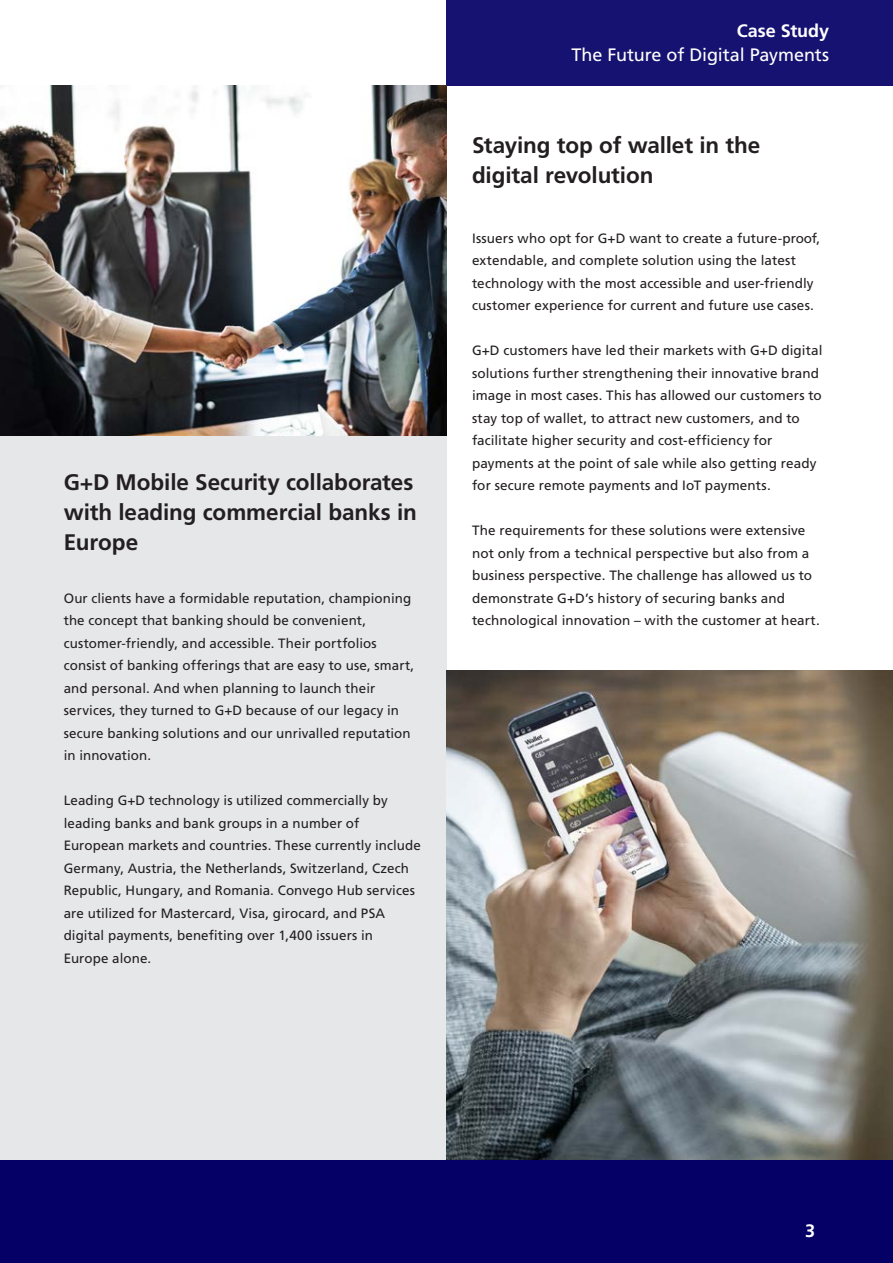
<style>
.page{position:relative;width:893px;height:1263px;background:#fff}
.page>*{position:absolute;margin:0;border:0;box-sizing:border-box;transform-origin:0 0}
.t1{font:700 22.5px/30px "Frutiger LT Pro";letter-spacing:-.005em;color:#231f20}
.t2{font:18px "Frutiger LT Pro";letter-spacing:-.005em;color:#fff}
.t3{font:700 18px "Frutiger LT Pro";color:#fff}
.t4{font:13.5px/22.5px "Frutiger LT Pro";letter-spacing:.005em;color:#231f20}
</style>
<div class="page">
<div style="left:0;top:85px;width:446px;height:1076px;background:#e6e7e9"></div>
<div style="left:446px;top:0;width:447px;height:85px;background:#161271"></div>
<img style="left:446px;top:670px;width:447px;height:491px">
<img style="left:0;top:85px;width:446px;height:351px">
<div style="left:0;top:1161px;width:893px;height:102px;background:#040066"></div>
<h1 class="t1" style="left:64px;top:467px;width:355px">G+D Mobile Security collaborates with leading commercial banks in<br>Europe</h1>
<p class="t4" style="left:64px;top:587px;width:352px">Our clients have a formidable reputation, championing the concept that banking should be convenient, customer-friendly, and accessible. Their portfolios consist of banking offerings that are easy to use, smart, and personal. And when planning to launch their services, they turned to G+D because of our legacy in secure banking solutions and our unrivalled reputation in innovation.</p>
<p class="t4" style="left:64px;top:789px;width:359px">Leading G+D technology is utilized commercially by leading banks and bank groups in a number of European markets and countries. These currently include Germany, Austria, the Netherlands, Switzerland, Czech Republic, Hungary, and Romania. Convego Hub services are utilized for Mastercard, Visa, girocard, and PSA digital payments, benefiting over 1,400 issuers in Europe alone.</p>
<h2 class="t3" style="left:737px;top:20px;width:94px">Case Study</h2>
<h2 class="t2" style="left:571px;top:44px;width:259px">The Future of Digital Payments</h2>
<h1 class="t1" style="left:472px;top:130px;width:290px">Staying top of wallet in the digital revolution</h1>
<p class="t4" style="left:472px;top:227px;width:350px">Issuers who opt for G+D want to create a future-proof, extendable, and complete solution using the latest technology with the most accessible and user-friendly customer experience for current and future use cases.</p>
<p class="t4" style="left:472px;top:339px;width:352px">G+D customers have led their markets with G+D digital solutions further strengthening their innovative brand image in most cases. This has allowed our customers to stay top of wallet, to attract new customers, and to facilitate higher security and cost-efficiency for payments at the point of sale while also getting ready for secure remote payments and IoT payments.</p>
<p class="t4" style="left:472px;top:519px;width:349px">The requirements for these solutions were extensive not only from a technical perspective but also from a business perspective. The challenge has allowed us to demonstrate G+D’s history of securing banks and technological innovation – with the customer at heart.</p>
<h2 class="t3" style="left:805px;top:1220px;width:12px">3</h2>
</div>
